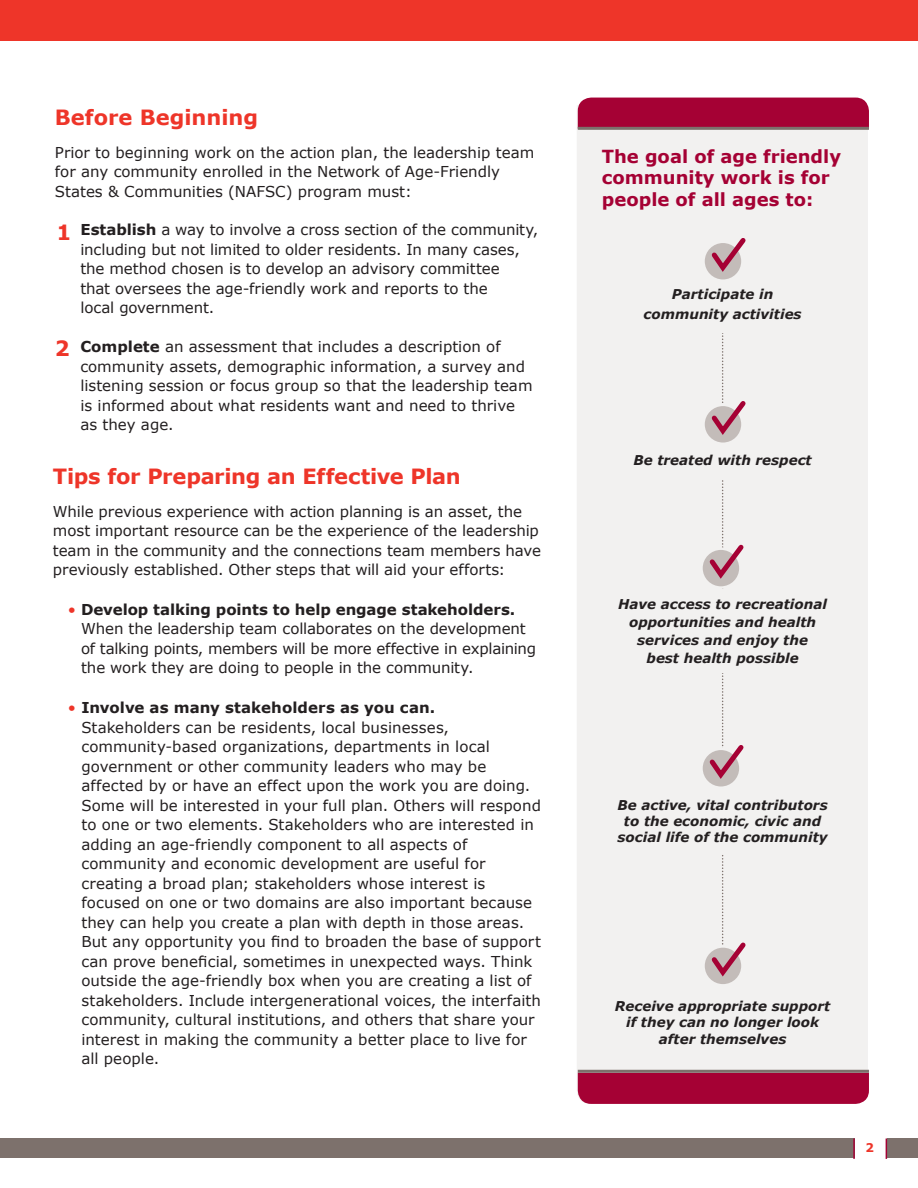
<style>
.page{position:relative;width:918px;height:1188px;background:#fff}
.page>*{position:absolute;margin:0;border:0;box-sizing:border-box;transform-origin:0 0}
.t1{font:700 21px "Verdana";letter-spacing:-.005em;color:#ee3529}
.t2{font:700 18px/21.6px "Verdana";color:#a50134}
.t3{font:15px/19.5px "Verdana";color:#231f20}
.t4{font:italic 700 13.5px/16.2px "Verdana";color:#231f20;text-align:center}
.t5{font:700 12px "Verdana";color:#ee3529}
.s1{font-weight:700}
.s2{color:#ee3529}
</style>
<div class="page">
<div style="left:577px;top:105px;width:291px;height:989px;background:#f2f1f0"></div>
<div style="left:0;top:0;width:918px;height:41px;background:#ee3529"></div>
<div style="left:578px;top:98px;width:291px;height:29px;background:#a50134"></div>
<div style="left:633px;top:439px;width:179px;height:41px;background:#f2f1f0"></div>
<div style="left:610px;top:993px;width:225px;height:58px;background:#f2f1f0"></div>
<div style="left:602px;top:589px;width:241px;height:84px;background:#f2f1f0"></div>
<div style="left:610px;top:789px;width:225px;height:64px;background:#f2f1f0"></div>
<div style="left:618px;top:275px;width:209px;height:58px;background:#f2f1f0"></div>
<div style="left:887px;top:1138px;width:31px;height:20px;background:#7d716c"></div>
<svg style="left:886px;top:1138px;width:1px;height:21px"></svg>
<div style="left:0;top:1138px;width:854px;height:20px;background:#7d716c"></div>
<hr style="left:853px;top:1138px;width:2px;height:21px;background:#a50134">
<div style="left:578px;top:1073px;width:291px;height:31px;background:#a50134"></div>
<hr style="left:578px;top:127px;width:291px;height:3px;background:#7d716c">
<hr style="left:578px;top:1070px;width:291px;height:3px;background:#7d716c">
<svg style="left:704px;top:946px;width:38px;height:39px"></svg>
<div style="left:702px;top:945px;width:42px;height:42px;border:3px solid #f2f1f0;border-radius:50%"></div>
<div style="left:702px;top:404px;width:42px;height:41px;border:3px solid #f2f1f0;border-radius:50%"></div>
<svg style="left:704px;top:242px;width:38px;height:39px"></svg>
<div style="left:702px;top:241px;width:42px;height:41px;border:3px solid #f2f1f0;border-radius:50%"></div>
<svg style="left:707px;top:233px;width:43px;height:43px"></svg>
<svg style="left:701px;top:549px;width:39px;height:39px"></svg>
<div style="left:700px;top:547px;width:42px;height:42px;border:3px solid #f2f1f0;border-radius:50%"></div>
<svg style="left:701px;top:749px;width:39px;height:39px"></svg>
<div style="left:700px;top:748px;width:42px;height:41px;border:3px solid #f2f1f0;border-radius:50%"></div>
<svg style="left:705px;top:333px;width:45px;height:648px"></svg>
<h1 class="t1" style="left:55px;top:104px;width:205px">Before Beginning</h1>
<p class="t3" style="left:55px;top:143px;width:481px">Prior to beginning work on the action plan, the leadership team for any community enrolled in the Network of Age-Friendly<br>States &amp; Communities (NAFSC) program must:</p>
<h1 class="t1" style="left:56px;top:219px;width:16px">1</h1>
<h1 class="t1" style="left:55px;top:335px;width:16px">2</h1>
<p class="t3" style="left:80px;top:220px;width:460px"><span class="s1">Establish</span> a way to involve a cross section of the community, including but not limited to older residents. In many cases, the method chosen is to develop an advisory committee<br>that oversees the age-friendly work and reports to the<br>local government.</p>
<p class="t3" style="left:80px;top:337px;width:454px"><span class="s1">Complete</span> an assessment that includes a description of community assets, demographic information, a survey and listening session or focus group so that the leadership team is informed about what residents want and need to thrive as they age.</p>
<h1 class="t1" style="left:53px;top:462px;width:409px">Tips for Preparing an Effective Plan</h1>
<p class="t3" style="left:53px;top:502px;width:489px">While previous experience with action planning is an asset, the most important resource can be the experience of the leadership team in the community and the connections team members have previously established. Other steps that will aid your efforts:</p>
<p class="t3" style="left:81px;top:600px;width:457px;text-indent:-13px"><span class="s2">•</span> <span class="s1">Develop talking points to help engage stakeholders.<br></span>When the leadership team collaborates on the development of talking points, members will be more effective in explaining the work they are doing to people in the community.</p>
<p class="t3" style="left:81px;top:698px;width:461px;text-indent:-13px"><span class="s2">•</span> <span class="s1">Involve as many stakeholders as you can.<br></span>Stakeholders can be residents, local businesses, community-based organizations, departments in local government or other community leaders who may be affected by or have an effect upon the work you are doing.<br>Some will be interested in your full plan. Others will respond to one or two elements. Stakeholders who are interested in adding an age-friendly component to all aspects of community and economic development are useful for creating a broad plan; stakeholders whose interest is focused on one or two domains are also important because they can help you create a plan with depth in those areas.<br>But any opportunity you find to broaden the base of support can prove beneficial, sometimes in unexpected ways. Think outside the age-friendly box when you are creating a list of stakeholders. Include intergenerational voices, the interfaith community, cultural institutions, and others that share your interest in making the community a better place to live for all people.</p>
<p class="t2" style="left:602px;top:146px;width:241px">The goal of age friendly community work is for people of all ages to:</p>
<p class="t4" style="left:644px;top:285px;width:160px;line-height:19.5px">Participate in community activities</p>
<p class="t4" style="left:633px;top:452px;width:180px">Be treated with respect</p>
<p class="t4" style="left:618px;top:595px;width:210px;line-height:18px">Have access to recreational opportunities and health services and enjoy the<br>best health possible</p>
<p class="t4" style="left:618px;top:797px;width:212px">Be active, vital contributors to the economic, civic and social life of the community</p>
<p class="t4" style="left:615px;top:998px;width:217px">Receive appropriate support if they can no longer look after themselves</p>
<p class="t5" style="left:866px;top:1140px;width:10px">2</p>
</div>
